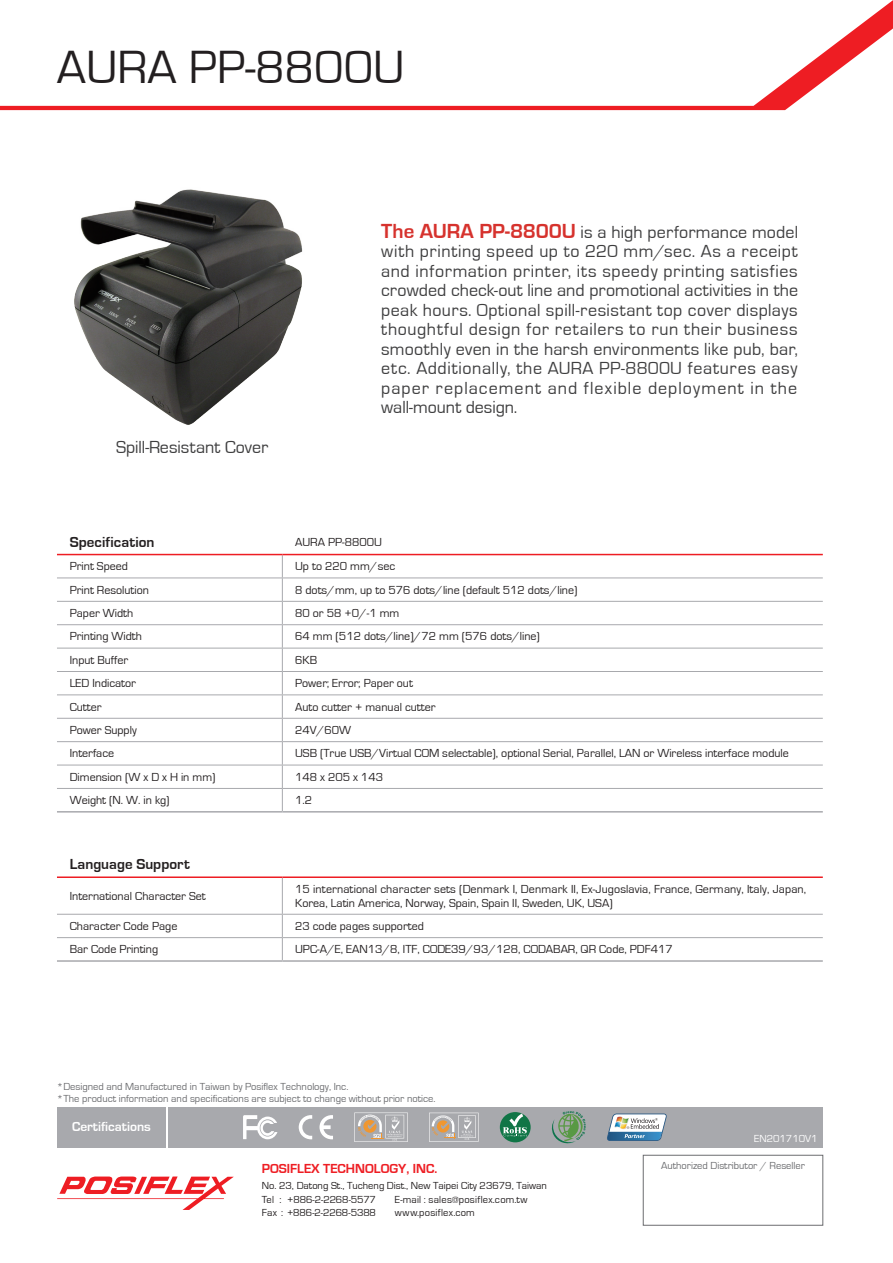
<style>
.page{position:relative;width:893px;height:1263px;background:#fff}
.page>*{position:absolute;margin:0;border:0;box-sizing:border-box;transform-origin:0 0}
.t1{font:48px "Eurostile";color:#231f20}
.t2{font:18px/19.5px "Eurostile";letter-spacing:.035em;color:#3e3e3f;text-align:justify}
.t3{font:18px "Eurostile";color:#3e3e3f}
.t4{font:700 15px "Eurostile";letter-spacing:.005em;color:#231f20}
.t5{font:700 13.5px "Eurostile";color:#ee1d23}
.t6{font:700 13.5px "Eurostile";color:#fff}
.t7{font:12px/14.4px "Eurostile";color:#231f20}
.t8{font:10.5px/12px "Eurostile";color:#6c6d70}
.t9{font:10.5px/13.5px "Eurostile";color:#231f20}
.t10{font:10.5px/13.5px "Eurostile";letter-spacing:.025em;color:#231f20}
.t11{font:10.5px "Eurostile";color:#fff}
.s1{font-weight:700;font-size:21px;color:#d6322d}
</style>
<div class="page">
<svg style="left:0;top:0;width:893px;height:110px"></svg>
<svg style="left:57px;top:1176px;width:177px;height:34px"></svg>
<div style="left:57px;top:1107px;width:766px;height:40px;background:#a8a9ad"></div>
<hr style="left:166px;top:1107px;width:2px;height:40px;background:#fff">
<div style="left:643px;top:1155px;width:180px;height:70px;border:1px solid #6c6d70"></div>
<div style="left:500px;top:1112px;width:31px;height:30px;background:#107546;border-radius:50%"></div>
<svg style="left:503px;top:1113px;width:24px;height:24px"></svg>
<svg style="left:243px;top:1115px;width:34px;height:24px"></svg>
<svg style="left:299px;top:1115px;width:13px;height:24px"></svg>
<svg style="left:319px;top:1115px;width:14px;height:24px"></svg>
<svg style="left:429px;top:1113px;width:50px;height:29px"></svg>
<svg style="left:354px;top:1112px;width:54px;height:30px"></svg>
<svg style="left:551px;top:1111px;width:35px;height:33px"></svg>
<svg style="left:607px;top:1113px;width:60px;height:28px;background:#a1b5c2"></svg>
<hr style="left:57px;top:577px;width:225px;height:1px;background:#a8a9ad">
<hr style="left:282px;top:577px;width:541px;height:1px;background:#a8a9ad">
<hr style="left:57px;top:601px;width:225px;height:1px;background:#a8a9ad">
<hr style="left:282px;top:601px;width:541px;height:1px;background:#a8a9ad">
<hr style="left:57px;top:624px;width:225px;height:1px;background:#a8a9ad">
<hr style="left:282px;top:624px;width:541px;height:1px;background:#a8a9ad">
<hr style="left:57px;top:648px;width:225px;height:1px;background:#a8a9ad">
<hr style="left:282px;top:648px;width:541px;height:1px;background:#a8a9ad">
<hr style="left:57px;top:671px;width:225px;height:1px;background:#a8a9ad">
<hr style="left:282px;top:671px;width:541px;height:1px;background:#a8a9ad">
<hr style="left:57px;top:694px;width:225px;height:1px;background:#a8a9ad">
<hr style="left:282px;top:694px;width:541px;height:1px;background:#a8a9ad">
<hr style="left:57px;top:718px;width:225px;height:1px;background:#a8a9ad">
<hr style="left:282px;top:718px;width:541px;height:1px;background:#a8a9ad">
<hr style="left:57px;top:741px;width:225px;height:1px;background:#a8a9ad">
<hr style="left:282px;top:741px;width:541px;height:1px;background:#a8a9ad">
<hr style="left:57px;top:765px;width:225px;height:1px;background:#a8a9ad">
<hr style="left:282px;top:765px;width:541px;height:1px;background:#a8a9ad">
<hr style="left:57px;top:788px;width:225px;height:1px;background:#a8a9ad">
<hr style="left:282px;top:788px;width:541px;height:1px;background:#a8a9ad">
<hr style="left:57px;top:811px;width:225px;height:1px;background:#a8a9ad">
<hr style="left:282px;top:811px;width:541px;height:1px;background:#a8a9ad">
<svg style="left:282px;top:555px;width:1px;height:256px"></svg>
<hr style="left:57px;top:554px;width:225px;height:1px;background:#ee1d23">
<hr style="left:282px;top:554px;width:541px;height:1px;background:#ee1d23">
<hr style="left:57px;top:914px;width:225px;height:1px;background:#a8a9ad">
<hr style="left:282px;top:914px;width:541px;height:1px;background:#a8a9ad">
<hr style="left:57px;top:937px;width:225px;height:1px;background:#a8a9ad">
<hr style="left:282px;top:937px;width:541px;height:1px;background:#a8a9ad">
<hr style="left:57px;top:960px;width:225px;height:2px;background:#a8a9ad">
<hr style="left:282px;top:960px;width:541px;height:2px;background:#a8a9ad">
<hr style="left:282px;top:878px;width:1px;height:36px;background:#a8a9ad">
<svg style="left:282px;top:914px;width:1px;height:46px"></svg>
<hr style="left:57px;top:876px;width:225px;height:2px;background:#ee1d23">
<hr style="left:282px;top:876px;width:541px;height:2px;background:#ee1d23">
<img style="left:74px;top:189px;width:229px;height:236px">
<h1 class="t1" style="left:57px;top:41px;width:349px">AURA PP-8800U</h1>
<h2 class="t3" style="left:116px;top:437px;width:154px">Spill-Resistant Cover</h2>
<p class="t2" style="left:381px;top:222px;width:418px"><span class="s1">The AURA PP-8800U</span> is a high performance model with printing speed up to 220 mm/sec. As a receipt and information printer, its speedy printing satisfies crowded check-out line and promotional activities in the peak hours. Optional spill-resistant top cover displays thoughtful design for retailers to run their business smoothly even in the harsh environments like pub, bar, etc. Additionally, the AURA PP-8800U features easy paper replacement and flexible deployment in the wall-mount design.</p>
<p class="t4" style="left:70px;top:534px;width:86px">Specification</p>
<p class="t7" style="left:295px;top:535px;width:88px">AURA PP-8800U</p>
<p class="t7" style="left:70px;top:559px;width:60px">Print Speed</p>
<p class="t7" style="left:295px;top:559px;width:102px">Up to 220 mm/sec</p>
<p class="t7" style="left:70px;top:583px;width:81px">Print Resolution</p>
<p class="t7" style="left:295px;top:583px;width:284px">8 dots/mm, up to 576 dots/line (default 512 dots/line)</p>
<p class="t7" style="left:70px;top:606px;width:65px">Paper Width</p>
<p class="t7" style="left:295px;top:606px;width:106px">80 or 58 +0/-1 mm</p>
<p class="t7" style="left:70px;top:629px;width:74px">Printing Width</p>
<p class="t7" style="left:295px;top:629px;width:246px">64 mm (512 dots/line)/72 mm (576 dots/line)</p>
<p class="t7" style="left:70px;top:653px;width:60px">Input Buffer</p>
<p class="t7" style="left:295px;top:653px;width:23px">6KB</p>
<p class="t7" style="left:70px;top:676px;width:68px">LED Indicator</p>
<p class="t7" style="left:295px;top:676px;width:119px">Power; Error; Paper out</p>
<p class="t7" style="left:70px;top:700px;width:33px">Cutter</p>
<p class="t7" style="left:295px;top:700px;width:142px">Auto cutter + manual cutter</p>
<p class="t7" style="left:70px;top:723px;width:68px">Power Supply</p>
<p class="t7" style="left:295px;top:723px;width:58px">24V/60W</p>
<p class="t7" style="left:70px;top:746px;width:46px">Interface</p>
<p class="t7" style="left:295px;top:746px;width:495px">USB (True USB/Virtual COM selectable), optional Serial, Parallel, LAN or Wireless interface module</p>
<p class="t7" style="left:70px;top:770px;width:147px">Dimension (W x D x H in mm)</p>
<p class="t7" style="left:295px;top:770px;width:89px">148 x 205 x 143</p>
<p class="t7" style="left:70px;top:793px;width:101px">Weight (N. W. in kg)</p>
<p class="t7" style="left:295px;top:793px;width:19px">1.2</p>
<p class="t4" style="left:70px;top:856px;width:122px">Language Support</p>
<p class="t7" style="left:70px;top:889px;width:138px">International Character Set</p>
<p class="t7" style="left:295px;top:882px;width:513px">15 international character sets (Denmark I, Denmark II, Ex-Jugoslavia, France, Germany, Italy, Japan,<br>Korea, Latin America, Norway, Spain, Spain II, Sweden, UK, USA)</p>
<p class="t7" style="left:70px;top:919px;width:109px">Character Code Page</p>
<p class="t7" style="left:295px;top:919px;width:130px">23 code pages supported</p>
<p class="t7" style="left:70px;top:942px;width:90px">Bar Code Printing</p>
<p class="t7" style="left:295px;top:942px;width:379px">UPC-A/E, EAN13/8, ITF, CODE39/93/128, CODABAR, QR Code, PDF417</p>
<p class="t8" style="left:57px;top:1081px;width:380px">*Designed and Manufactured in Taiwan by Posiflex Technology, Inc.<br>*The product information and specifications are subject to change without prior notice.</p>
<p class="t6" style="left:72px;top:1119px;width:80px">Certifications</p>
<p class="t5" style="left:262px;top:1161px;width:177px">POSIFLEX TECHNOLOGY, INC.</p>
<p class="t9" style="left:262px;top:1193px;width:116px">Tel : +886-2-2268-5577<br>Fax : +886-2-2268-5388</p>
<p class="t10" style="left:395px;top:1193px;width:134px">E-mail : sales@posiflex.com.tw www.posiflex.com</p>
<p class="t9" style="left:262px;top:1178px;width:287px">No. 23, Datong St., Tucheng Dist., New Taipei City 23679, Taiwan</p>
<p class="t11" style="left:754px;top:1133px;width:65px">EN201710V1</p>
<p class="t8" style="left:661px;top:1159px;width:145px">Authorized Distributor / Reseller</p>
</div>
